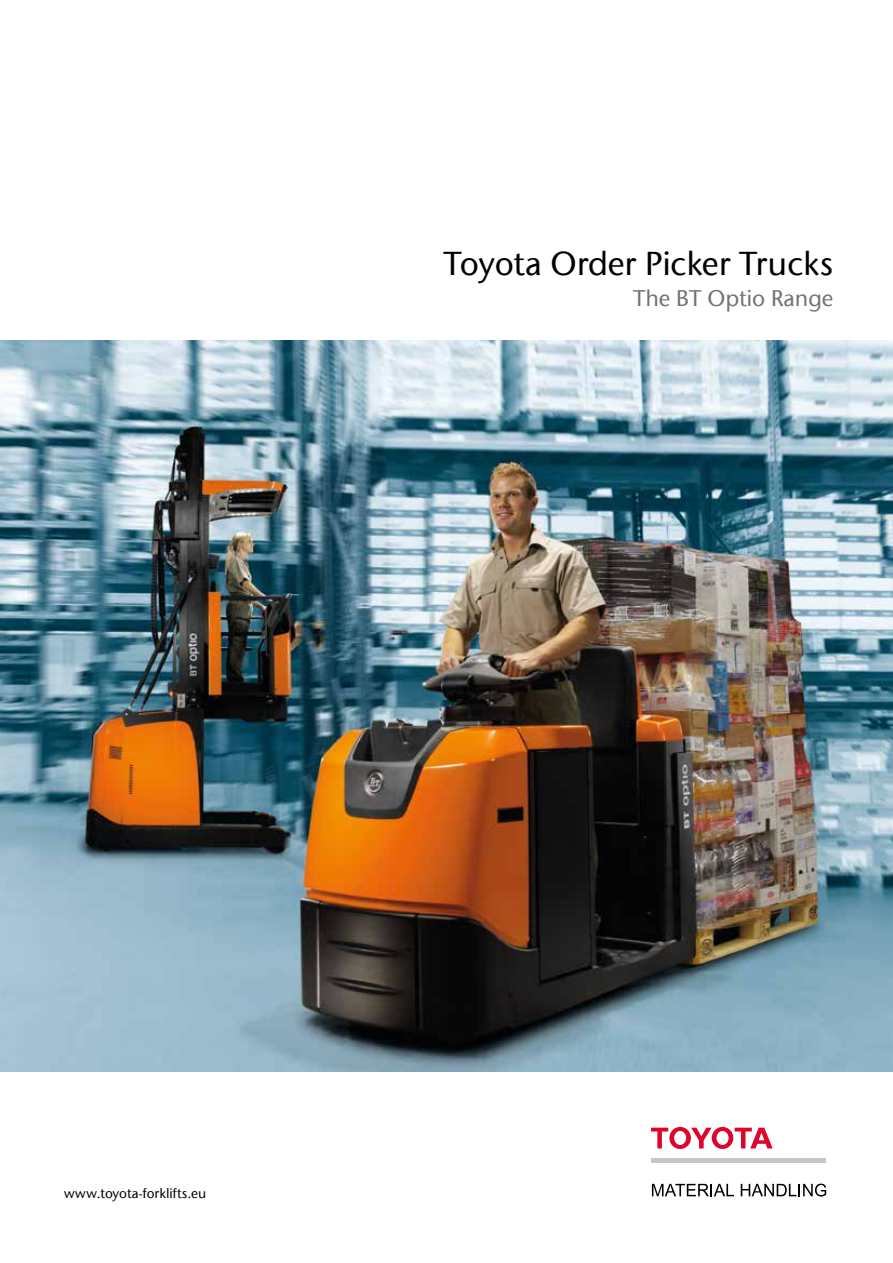
<style>
.page{position:relative;width:893px;height:1263px;background:#fff}
.page>*{position:absolute;margin:0;border:0;box-sizing:border-box;transform-origin:0 0}
.t1{font:500 33px "ITC Stone Sans Com";color:#000}
.t2{font:500 22.5px "ITC Stone Sans Com";color:#747373}
.t3{font:500 13.5px "ITC Stone Sans Com";color:#000}
</style>
<div class="page">
<svg style="left:651px;top:1127px;width:122px;height:22px"></svg>
<hr style="left:651px;top:1159px;width:174px;height:4px;background:#c6c6c6">
<svg style="left:652px;top:1184px;width:82px;height:12px"></svg>
<svg style="left:741px;top:1183px;width:85px;height:13px"></svg>
<img style="left:0;top:340px;width:893px;height:731px">
<h1 class="t1" style="left:443px;top:243px;width:391px">Toyota Order Picker Trucks</h1>
<h2 class="t2" style="left:633px;top:285px;width:202px">The BT Optio Range</h2>
<p class="t3" style="left:64px;top:1185px;width:144px">www.toyota-forklifts.eu</p>
</div>
